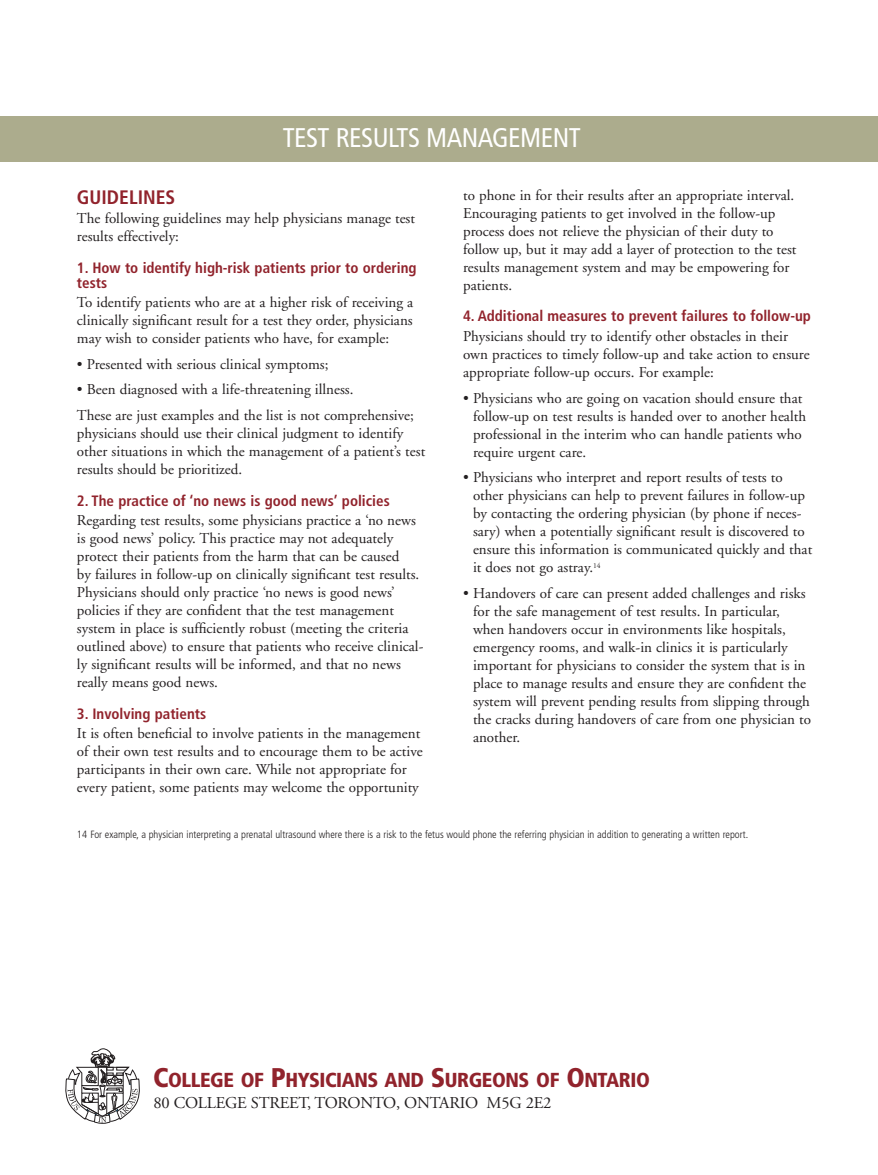
<style>
.page{position:relative;width:878px;height:1175px;background:#fff}
.page>*{position:absolute;margin:0;border:0;box-sizing:border-box;transform-origin:0 0}
.t1{font:condensed 27px "Frutiger";letter-spacing:-.02em;color:#fff}
.t2{font:900 condensed 20.25px "Frutiger";letter-spacing:-.02em;color:#91232c}
.t3{font:700 condensed 19.5px "Frutiger";color:#91232c}
.t4{font:16.5px "Adobe Garamond";letter-spacing:-.015em;color:#231f20}
.t5{font:15px/18px "Adobe Garamond";color:#231f20}
.t6{font:700 condensed 15px/15px "Frutiger";color:#91232c}
.t7{font:300 condensed 10.5px "Frutiger";color:#231f20}
.s1{font-size:27px}
</style>
<div class="page">
<div style="left:0;top:117px;width:878px;height:45px;background:#acac8d"></div>
<svg style="left:65px;top:1048px;width:75px;height:75px"></svg>
<h1 class="t1" style="left:283px;top:126px;width:299px">TEST RESULTS MANAGEMENT</h1>
<h3 class="t3" style="left:77px;top:189px;width:100px">GUIDELINES</h3>
<p class="t5" style="left:77px;top:210px;width:339px">The following guidelines may help physicians manage test results effectively:</p>
<p class="t6" style="left:77px;top:261px;width:341px">1. How to identify high-risk patients prior to ordering tests</p>
<p class="t5" style="left:77px;top:294px;width:338px;text-align:justify">To identify patients who are at a higher risk of receiving a clinically significant result for a test they order, physicians may wish to consider patients who have, for example:</p>
<p class="t5" style="left:77px;top:356px;width:253px">• Presented with serious clinical symptoms;</p>
<p class="t5" style="left:77px;top:378px;width:338px;line-height:25.8px">• Been diagnosed with a life-threatening illness.<br>These are just examples and the list is not comprehensive;</p>
<p class="t5" style="left:77px;top:426px;width:350px">physicians should use their clinical judgment to identify other situations in which the management of a patient’s test results should be prioritized.</p>
<p class="t6" style="left:77px;top:494px;width:314px">2. The practice of ‘no news is good news’ policies</p>
<p class="t5" style="left:77px;top:513px;width:348px">Regarding test results, some physicians practice a ‘no news is good news’ policy. This practice may not adequately protect their patients from the harm that can be caused<br>by failures in follow-up on clinically significant test results.<br>Physicians should only practice ‘no news is good news’ policies if they are confident that the test management system in place is sufficiently robust (meeting the criteria outlined above) to ensure that patients who receive clinical&shy;ly significant results will be informed, and that no news really means good news.</p>
<p class="t6" style="left:77px;top:707px;width:131px">3. Involving patients</p>
<p class="t5" style="left:77px;top:726px;width:347px">It is often beneficial to involve patients in the management of their own test results and to encourage them to be active participants in their own care. While not appropriate for every patient, some patients may welcome the opportunity</p>
<p class="t5" style="left:463px;top:187px;width:335px">to phone in for their results after an appropriate interval.<br>Encouraging patients to get involved in the follow-up process does not relieve the physician of their duty to follow up, but it may add a layer of protection to the test results management system and may be empowering for patients.</p>
<p class="t6" style="left:463px;top:310px;width:349px">4. Additional measures to prevent failures to follow-up</p>
<p class="t5" style="left:463px;top:328px;width:348px">Physicians should try to identify other obstacles in their own practices to timely follow-up and take action to ensure appropriate follow-up occurs. For example:</p>
<p class="t5" style="left:473px;top:390px;width:334px;text-indent:-10px">• Physicians who are going on vacation should ensure that follow-up on test results is handed over to another health professional in the interim who can handle patients who require urgent care.</p>
<p class="t5" style="left:473px;top:470px;width:341px;text-indent:-10px">• Physicians who interpret and report results of tests to other physicians can help to prevent failures in follow-up by contacting the ordering physician (by phone if neces&shy;sary) when a potentially significant result is discovered to ensure this information is communicated quickly and that it does not go astray.<sup>14</sup></p>
<p class="t5" style="left:473px;top:585px;width:339px;text-indent:-10px">• Handovers of care can present added challenges and risks for the safe management of test results. In particular, when handovers occur in environments like hospitals, emergency rooms, and walk-in clinics it is particularly important for physicians to consider the system that is in place to manage results and ensure they are confident the system will prevent pending results from slipping through the cracks during handovers of care from one physician to another.</p>
<p class="t7" style="left:77px;top:830px;width:672px">14 For example, a physician interpreting a prenatal ultrasound where there is a risk to the fetus would phone the referring physician in addition to generating a written report.</p>
<h2 class="t2" style="left:153px;top:1071px;width:498px"><span class="s1">C</span>OLLEGE OF <span class="s1">P</span>HYSICIANS AND <span class="s1">S</span>URGEONS OF <span class="s1">O</span>NTARIO</h2>
<p class="t4" style="left:153px;top:1096px;width:399px">80 COLLEGE STREET, TORONTO, ONTARIO M5G 2E2</p>
</div>
